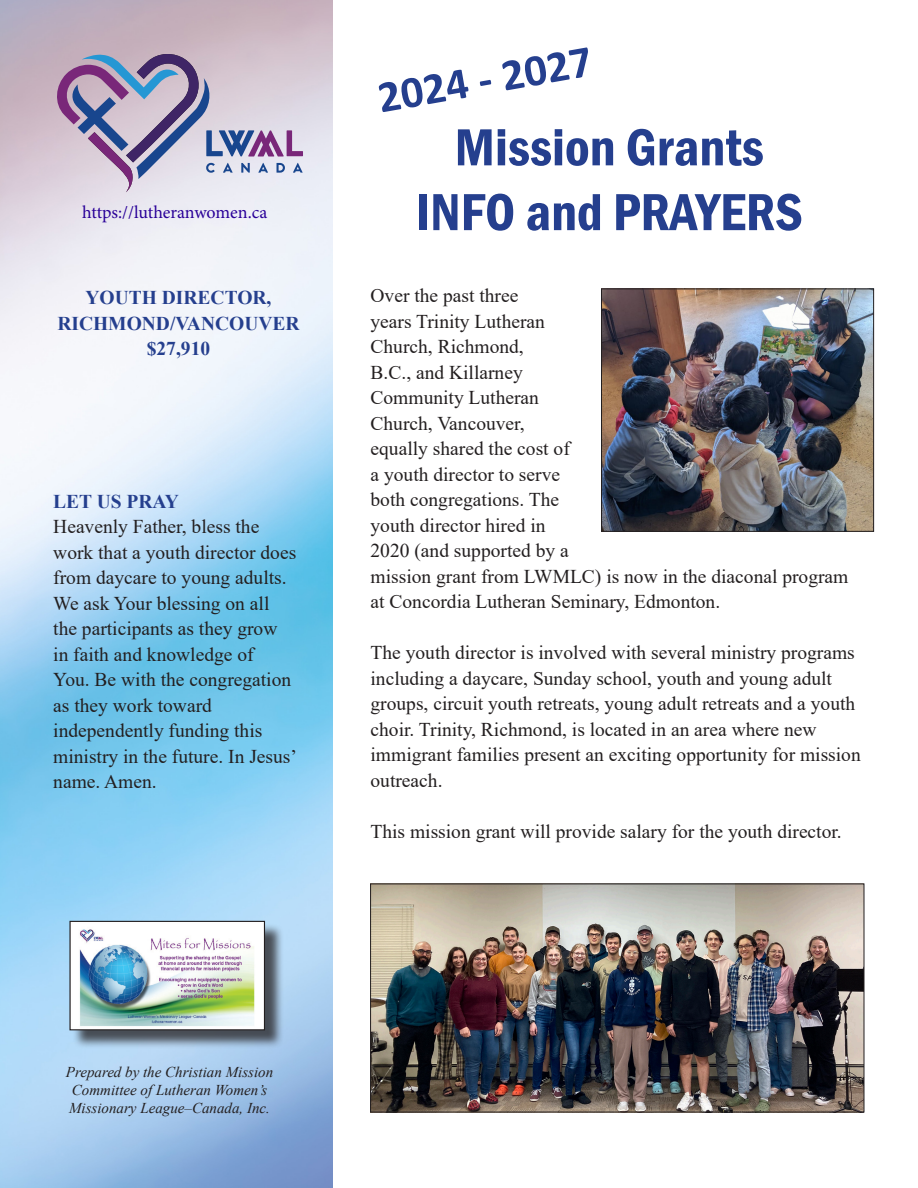
<style>
.page{position:relative;width:918px;height:1188px;background:#fff}
.page>*{position:absolute;margin:0;border:0;box-sizing:border-box;transform-origin:0 0}
.t1{font:600 condensed 54px "Franklin Gothic";color:#253f8e}
.t2{font:700 45px "Calibri";color:#253f8e}
.t3{font:19.5px/25.5px "Times New Roman";color:#231f20}
.t4{font:700 19.5px/25.5px "Times New Roman";color:#253f8e;text-align:center}
.t5{font:18px "Minion Pro";letter-spacing:-.01em;color:#290098}
.t6{font:italic 15px/18px "Times New Roman";color:#231f20}
</style>
<div class="page">
<img style="left:0;top:0;width:333px;height:1188px">
<svg style="left:57px;top:54px;width:246px;height:138px;background:#b6aec7"></svg>
<div style="left:72px;top:923px;width:212px;height:126px;background:#231f20;opacity:.75"></div>
<img style="left:71px;top:923px;width:192px;height:105px">
<div style="left:69px;top:921px;width:196px;height:109px;border:1px solid #231f20"></div>
<img style="left:603px;top:291px;width:269px;height:239px">
<div style="left:601px;top:289px;width:273px;height:243px;border:1px solid #231f20"></div>
<img style="left:372px;top:886px;width:490px;height:224px">
<div style="left:370px;top:884px;width:494px;height:228px;border:1px solid #231f20"></div>
<p class="t5" style="left:82px;top:200px;width:187px">https://lutheranwomen.ca</p>
<p class="t4" style="left:57px;top:284px;width:244px">YOUTH DIRECTOR,<br>RICHMOND/VANCOUVER</p>
<p class="t4" style="left:147px;top:335px;width:65px">$27,910</p>
<p class="t4" style="left:53px;top:488px;width:127px">LET US PRAY</p>
<p class="t3" style="left:53px;top:513px;width:245px">Heavenly Father, bless the work that a youth director does from daycare to young adults.<br>We ask Your blessing on all the participants as they grow in faith and knowledge of<br>You. Be with the congregation as they work toward independently funding this ministry in the future. In Jesus’ name. Amen.</p>
<p class="t2" style="left:373px;top:67px;width:218px;rotate:-10deg">2024 - 2027</p>
<p class="t1" style="left:455px;top:111px;width:311px">Mission Grants</p>
<p class="t1" style="left:416px;top:176px;width:389px">INFO and PRAYERS</p>
<p class="t3" style="left:371px;top:283px;width:479px">Over the past three<br>years Trinity Lutheran<br>Church, Richmond,<br>B.C., and Killarney<br>Community Lutheran<br>Church, Vancouver,<br>equally shared the cost of<br>a youth director to serve<br>both congregations. The<br>youth director hired in<br>2020 (and supported by a<br>mission grant from LWMLC) is now in the diaconal program at Concordia Lutheran Seminary, Edmonton.</p>
<p class="t3" style="left:371px;top:640px;width:492px">The youth director is involved with several ministry programs including a daycare, Sunday school, youth and young adult groups, circuit youth retreats, young adult retreats and a youth choir. Trinity, Richmond, is located in an area where new immigrant families present an exciting opportunity for mission outreach.</p>
<p class="t3" style="left:371px;top:818px;width:473px">This mission grant will provide salary for the youth director.</p>
<p class="t6" style="left:66px;top:1063px;width:209px">Prepared by the Christian Mission<br>Committee of Lutheran Women’s<br>Missionary League–Canada, Inc.</p>
</div>
